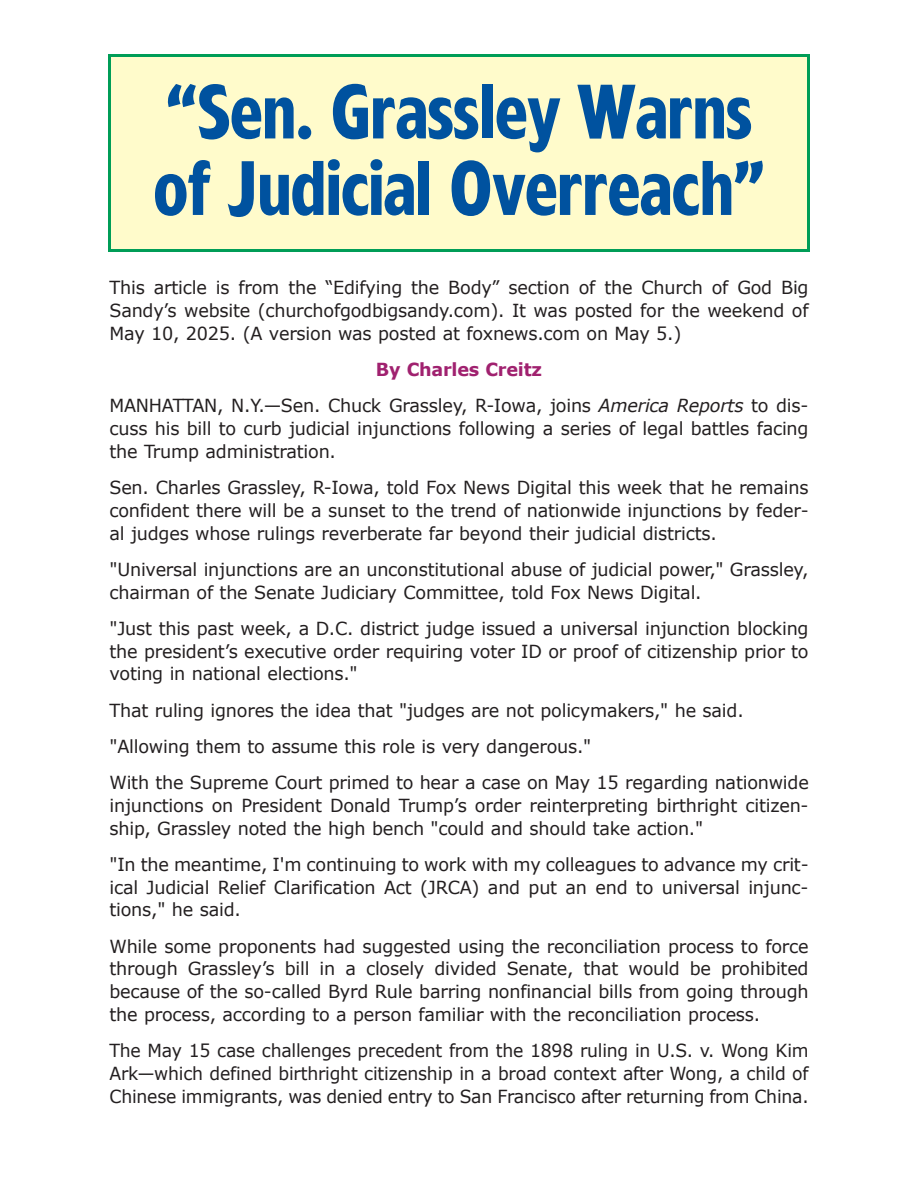
<style>
.page{position:relative;width:918px;height:1188px;background:#fff}
.page>*{position:absolute;margin:0;border:0;box-sizing:border-box;transform-origin:0 0}
.t1{font:700 72px/76.5px "Forever";color:#00529f;scale:.86 1}
.t2{font:18px/22.8px "Verdana";letter-spacing:-.015em;color:#231f20;text-align:justify}
.t3{font:18px/22.8px "Verdana";letter-spacing:-.015em;color:#231f20;text-align:justify;scale:.96 1}
.s1{font-weight:700;color:#a0216f}
.s2{font-style:italic}
</style>
<div class="page">
<div style="left:110px;top:56px;width:698px;height:194px;background:#fffbcb"></div>
<div style="left:108px;top:54px;width:702px;height:198px;border:3px solid #009d57"></div>
<h1 class="t1" style="left:154px;top:83px;width:712px">“Sen. Grassley Warns of Judicial Overreach”</h1>
<p class="t2" style="left:110px;top:276px;width:701px">This article is from the “Edifying the Body” section of the Church of God Big Sandy’s website (churchofgodbigsandy.com). It was posted for the weekend of May 10, 2025. (A version was posted at foxnews.com on May 5.)</p>
<p class="t2" style="left:110px;top:351px;width:700px;line-height:36.3px;text-align:center"><span class="s1">By Charles Creitz<br></span>MANHATTAN, N.Y.—Sen. Chuck Grassley, R-Iowa, joins <span class="s2">America Reports</span> to dis-</p>
<p class="t2" style="left:110px;top:416px;width:701px">cuss his bill to curb judicial injunctions following a series of legal battles facing the Trump administration.</p>
<p class="t2" style="left:110px;top:475px;width:701px">Sen. Charles Grassley, R-Iowa, told Fox News Digital this week that he remains confident there will be a sunset to the trend of nationwide injunctions by feder&shy;al judges whose rulings reverberate far beyond their judicial districts.</p>
<p class="t2" style="left:110px;top:557px;width:701px">"Universal injunctions are an unconstitutional abuse of judicial power," Grassley, chairman of the Senate Judiciary Committee, told Fox News Digital.</p>
<p class="t2" style="left:110px;top:616px;width:701px">"Just this past week, a D.C. district judge issued a universal injunction blocking the president’s executive order requiring voter ID or proof of citizenship prior to voting in national elections."</p>
<p class="t2" style="left:110px;top:691px;width:701px;line-height:36.3px;text-align:left">That ruling ignores the idea that "judges are not policymakers," he said. "Allowing them to assume this role is very dangerous."<br>With the Supreme Court primed to hear a case on May 15 regarding nationwide</p>
<p class="t2" style="left:110px;top:793px;width:701px">injunctions on President Donald Trump’s order reinterpreting birthright citizen&shy;ship, Grassley noted the high bench "could and should take action."</p>
<p class="t2" style="left:110px;top:852px;width:701px">"In the meantime, I'm continuing to work with my colleagues to advance my crit&shy;ical Judicial Relief Clarification Act (JRCA) and put an end to universal injunc&shy;tions," he said.</p>
<p class="t2" style="left:110px;top:934px;width:701px">While some proponents had suggested using the reconciliation process to force through Grassley’s bill in a closely divided Senate, that would be prohibited because of the so-called Byrd Rule barring nonfinancial bills from going through the process, according to a person familiar with the reconciliation process.</p>
<p class="t3" style="left:110px;top:1038px;width:730px">The May 15 case challenges precedent from the 1898 ruling in U.S. v. Wong Kim Ark—which defined birthright citizenship in a broad context after Wong, a child of Chinese immigrants, was denied entry to San Francisco after returning from China.</p>
</div>
